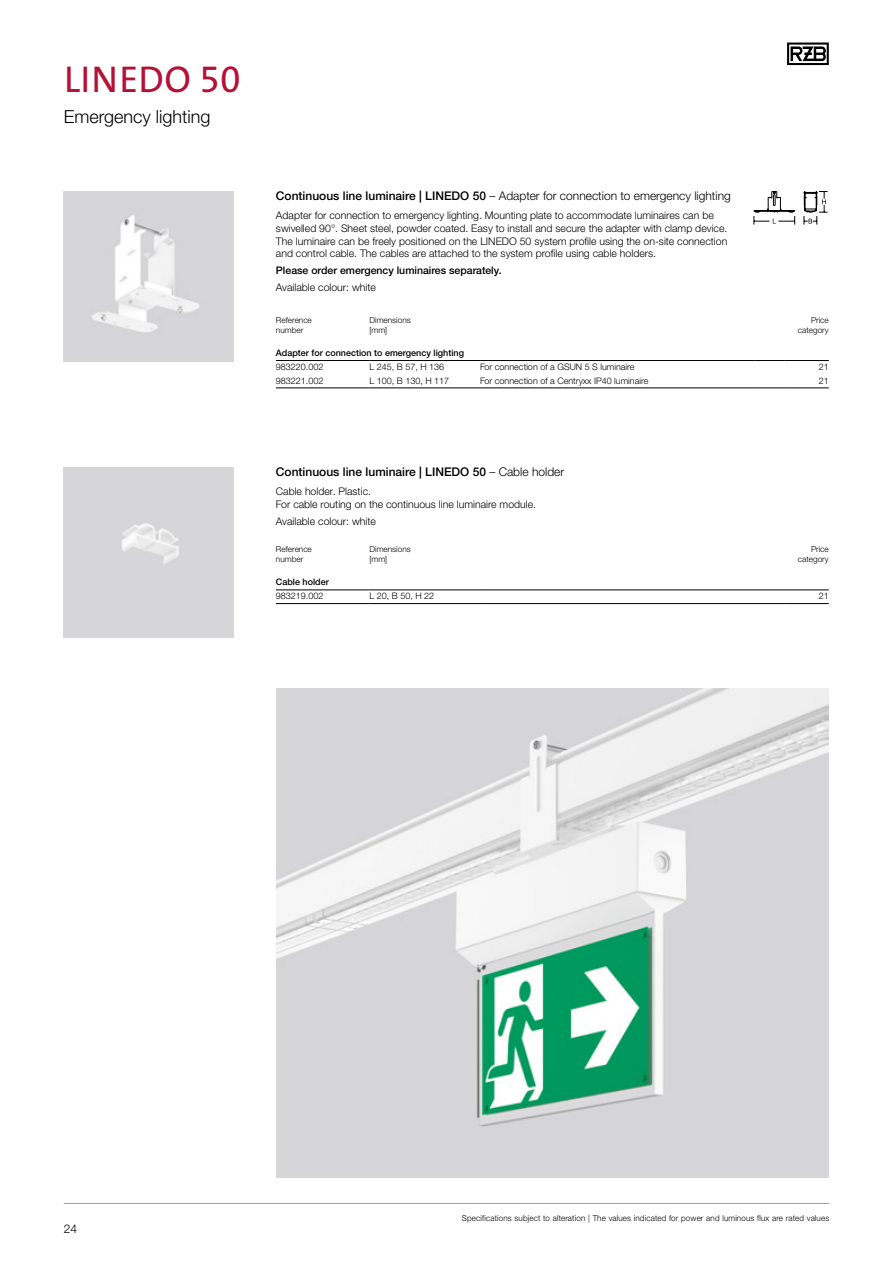
<style>
.page{position:relative;width:893px;height:1263px;background:#fff}
.page>*{position:absolute;margin:0;border:0;box-sizing:border-box;transform-origin:0 0}
.Stratus_Head{font:37.5px "The Sans B W5 Plain";letter-spacing:.015em;color:#b51136}
.t1{font:300 18px "Helvetica Neue LTW1 G";color:#000}
.BPL_Produktgruppe{font:300 12px "Helvetica Neue LTW1 G";color:#000}
.BPL_Produktgruppe-2{font:500 12px "Helvetica Neue LTW1 G";color:#000}
.BPL_Text{font:300 10.5px/12.8px "Helvetica Neue LTW1 G";color:#000}
.BPL_Text-2{font:500 10.5px "Helvetica Neue LTW1 G";color:#000}
.BPL_Tabelle_Text_links_klein{font:300 9px "Helvetica Neue LTW1 G";color:#000}
.BPL_Tabelle_Ueberschrift_klein{font:500 9px "Helvetica Neue LTW1 G";color:#000}
.BPL_Tabelle_ArtNr{font:300 9px "Helvetica Neue LTW1 G";color:#000}
.BPL_Tabelle_ArtNr_klein{font:300 9px "Helvetica Neue LTW1 G";color:#000}
.BPL_Tabelle_Text_rechts_klein{font:300 9px "Helvetica Neue LTW1 G";color:#000}
.BPL_Tabelle_Head_links{font:300 8.25px "Helvetica Neue LTW1 G";letter-spacing:.02em;color:#000}
.BPL_Tabelle_Head_links-2{font:300 8.25px/9.9px "Helvetica Neue LTW1 G";color:#000}
.BPL_Tabelle_Text_rechts_klein-2{font:300 8.25px/9.9px "Helvetica Neue LTW1 G";color:#000;text-align:right}
.s1{font-weight:500}
.s2{font-weight:300}
</style>
<div class="page">
<img style="left:64px;top:191px;width:170px;height:170px">
<svg style="left:754px;top:191px;width:74px;height:34px"></svg>
<div style="left:64px;top:468px;width:170px;height:170px;background:#d6d5d7"></div>
<img style="left:276px;top:689px;width:553px;height:489px">
<hr style="left:276px;top:590px;width:93px;height:1px;background:#000">
<hr style="left:369px;top:590px;width:111px;height:1px;background:#000">
<hr style="left:480px;top:590px;width:304px;height:1px;background:#000">
<hr style="left:784px;top:590px;width:45px;height:1px;background:#000">
<hr style="left:276px;top:603px;width:93px;height:1px;background:#000">
<hr style="left:369px;top:603px;width:111px;height:1px;background:#000">
<hr style="left:480px;top:603px;width:304px;height:1px;background:#000">
<hr style="left:784px;top:603px;width:45px;height:1px;background:#000">
<hr style="left:276px;top:360px;width:93px;height:1px;background:#000">
<hr style="left:480px;top:360px;width:274px;height:1px;background:#000">
<hr style="left:754px;top:360px;width:30px;height:1px;background:#000">
<hr style="left:784px;top:360px;width:45px;height:1px;background:#000">
<hr style="left:276px;top:388px;width:93px;height:1px;background:#000">
<hr style="left:480px;top:388px;width:274px;height:1px;background:#000">
<hr style="left:754px;top:388px;width:30px;height:1px;background:#000">
<hr style="left:784px;top:388px;width:45px;height:1px;background:#000">
<hr style="left:369px;top:360px;width:111px;height:1px;background:#000">
<hr style="left:369px;top:388px;width:111px;height:1px;background:#000">
<svg style="left:787px;top:43px;width:42px;height:22px"></svg>
<hr style="left:64px;top:1203px;width:765px;height:1px;background:#9d9e9e">
<p class="Stratus_Head" style="left:64px;top:55px;width:178px">LINEDO 50</p>
<p class="t1" style="left:64px;top:106px;width:148px">Emergency lighting</p>
<p class="BPL_Produktgruppe" style="left:276px;top:188px;width:456px"><span class="s1">Continuous line luminaire | LINEDO 50</span> – Adapter for connection to emergency lighting</p>
<p class="BPL_Text" style="left:276px;top:209px;width:453px">Adapter for connection to emergency lighting. Mounting plate to accommodate luminaires can be swivelled 90°. Sheet steel, powder coated. Easy to install and secure the adapter with clamp device.<br>The luminaire can be freely positioned on the LINEDO 50 system profile using the on-site connection and control cable. The cables are attached to the system profile using cable holders.</p>
<p class="BPL_Text-2" style="left:276px;top:264px;width:227px">Please order emergency luminaires separately.</p>
<p class="BPL_Text" style="left:276px;top:281px;width:101px">Available colour: white</p>
<p class="BPL_Tabelle_Head_links" style="left:369px;top:325px;width:19px">[mm]</p>
<p class="BPL_Tabelle_Text_rechts_klein-2" style="left:798px;top:315px;width:32px">Price category</p>
<p class="BPL_Tabelle_Ueberschrift_klein" style="left:276px;top:347px;width:190px">Adapter for connection to emergency lighting</p>
<p class="BPL_Tabelle_ArtNr" style="left:276px;top:361px;width:49px">983220.002</p>
<p class="BPL_Tabelle_Text_links_klein" style="left:369px;top:361px;width:76px">L 245, B 57, H 136</p>
<p class="BPL_Tabelle_Text_links_klein" style="left:480px;top:361px;width:156px">For connection of a GSUN 5 S luminaire</p>
<p class="BPL_Tabelle_Text_links_klein" style="left:819px;top:361px;width:12px">21</p>
<p class="BPL_Tabelle_ArtNr" style="left:276px;top:375px;width:49px">983221.002</p>
<p class="BPL_Tabelle_Text_links_klein" style="left:369px;top:375px;width:81px">L 100, B 130, H 117</p>
<p class="BPL_Tabelle_Text_links_klein" style="left:480px;top:375px;width:170px">For connection of a Centryxx IP40 luminaire</p>
<p class="BPL_Tabelle_Text_links_klein" style="left:819px;top:375px;width:12px">21</p>
<p class="BPL_Tabelle_Head_links-2" style="left:276px;top:315px;width:37px">Reference number</p>
<p class="BPL_Tabelle_Head_links-2" style="left:369px;top:315px;width:43px">Dimensions</p>
<p class="BPL_Produktgruppe-2" style="left:276px;top:465px;width:290px">Continuous line luminaire | LINEDO 50 <span class="s2">– Cable holder</span></p>
<p class="BPL_Text" style="left:276px;top:485px;width:262px">Cable holder. Plastic.<br>For cable routing on the continuous line luminaire module.</p>
<p class="BPL_Text" style="left:276px;top:515px;width:101px">Available colour: white</p>
<p class="BPL_Tabelle_Head_links-2" style="left:276px;top:544px;width:37px">Reference number</p>
<p class="BPL_Tabelle_Head_links-2" style="left:369px;top:544px;width:43px">Dimensions</p>
<p class="BPL_Tabelle_Head_links" style="left:369px;top:554px;width:19px">[mm]</p>
<p class="BPL_Tabelle_Text_rechts_klein-2" style="left:798px;top:544px;width:32px">Price category</p>
<p class="BPL_Tabelle_Ueberschrift_klein" style="left:276px;top:577px;width:54px">Cable holder</p>
<p class="BPL_Tabelle_ArtNr_klein" style="left:276px;top:591px;width:49px">983219.002</p>
<p class="BPL_Tabelle_Text_links_klein" style="left:369px;top:591px;width:66px">L 20, B 50, H 22</p>
<p class="BPL_Tabelle_Text_rechts_klein" style="left:819px;top:591px;width:12px">21</p>
<p class="BPL_Produktgruppe" style="left:64px;top:1222px;width:15px">24</p>
<p class="BPL_Tabelle_Head_links" style="left:462px;top:1213px;width:369px">Specifications subject to alteration | The values indicated for power and luminous flux are rated values</p>
</div>
